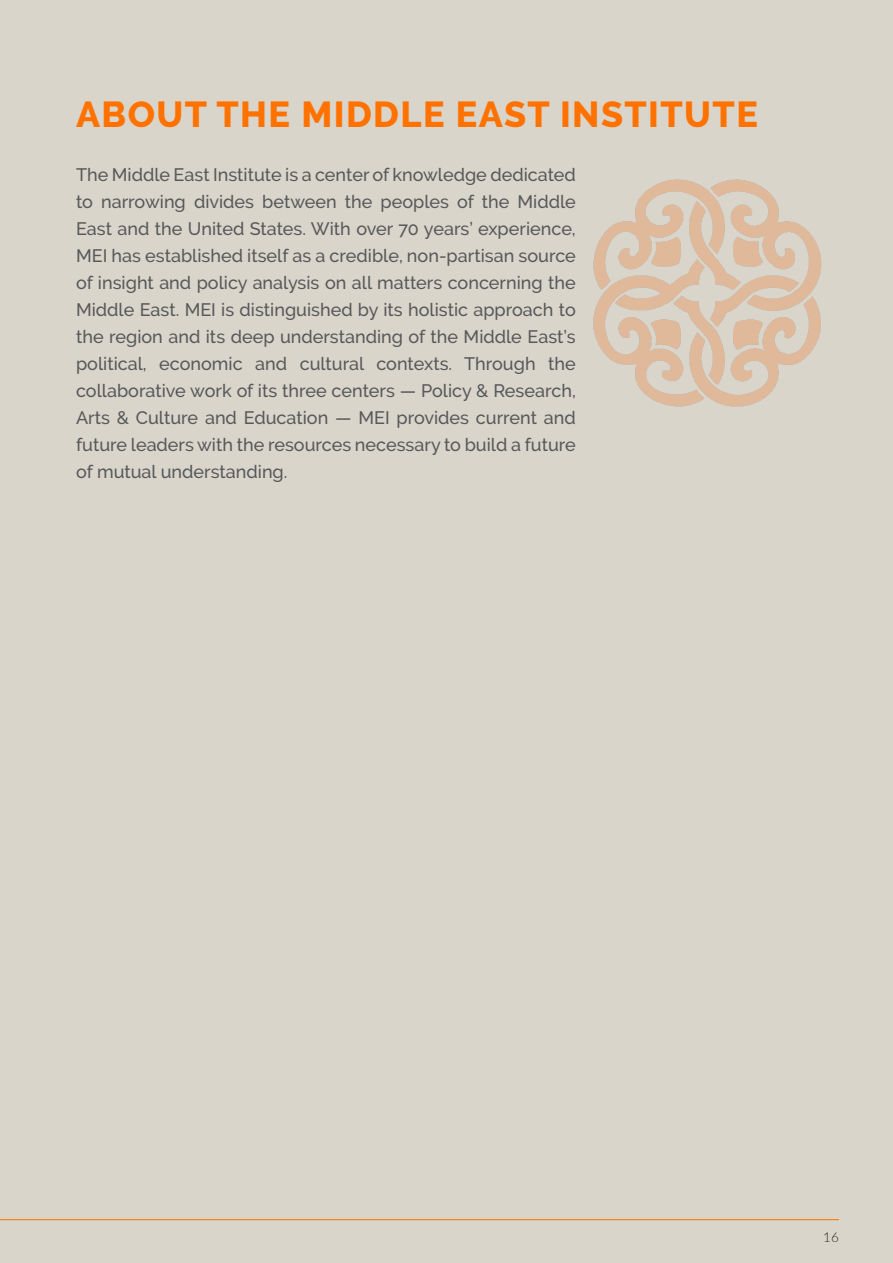
<style>
.page{position:relative;width:893px;height:1263px;background:#d9d5cb}
.page>*{position:absolute;margin:0;border:0;box-sizing:border-box;transform-origin:0 0}
.t1{font:800 36px "Raleway";letter-spacing:.04em;color:#ff7200}
.t2{font:500 18px/27px "Raleway";color:#57585a;text-align:justify}
.t3{font:300 13.5px "Lato";color:#262825}
</style>
<div class="page">
<img style="left:593px;top:179px;width:229px;height:228px">
<hr style="left:0;top:1219px;width:839px;height:1px;background:#ff7200">
<h1 class="t1" style="left:76px;top:94px;width:683px">ABOUT THE MIDDLE EAST INSTITUTE</h1>
<p class="t2" style="left:76px;top:162px;width:501px">The Middle East Institute is a center of knowledge dedicated to narrowing divides between the peoples of the Middle East and the United States. With over 70 years’ experience, MEI has established itself as a credible, non-partisan source of insight and policy analysis on all matters concerning the Middle East. MEI is distinguished by its holistic approach to the region and its deep understanding of the Middle East’s political, economic and cultural contexts. Through the collaborative work of its three centers — Policy &amp; Research, Arts &amp; Culture and Education — MEI provides current and future leaders with the resources necessary to build a future of mutual understanding.</p>
<p class="t3" style="left:823px;top:1228px;width:17px">16</p>
</div>
